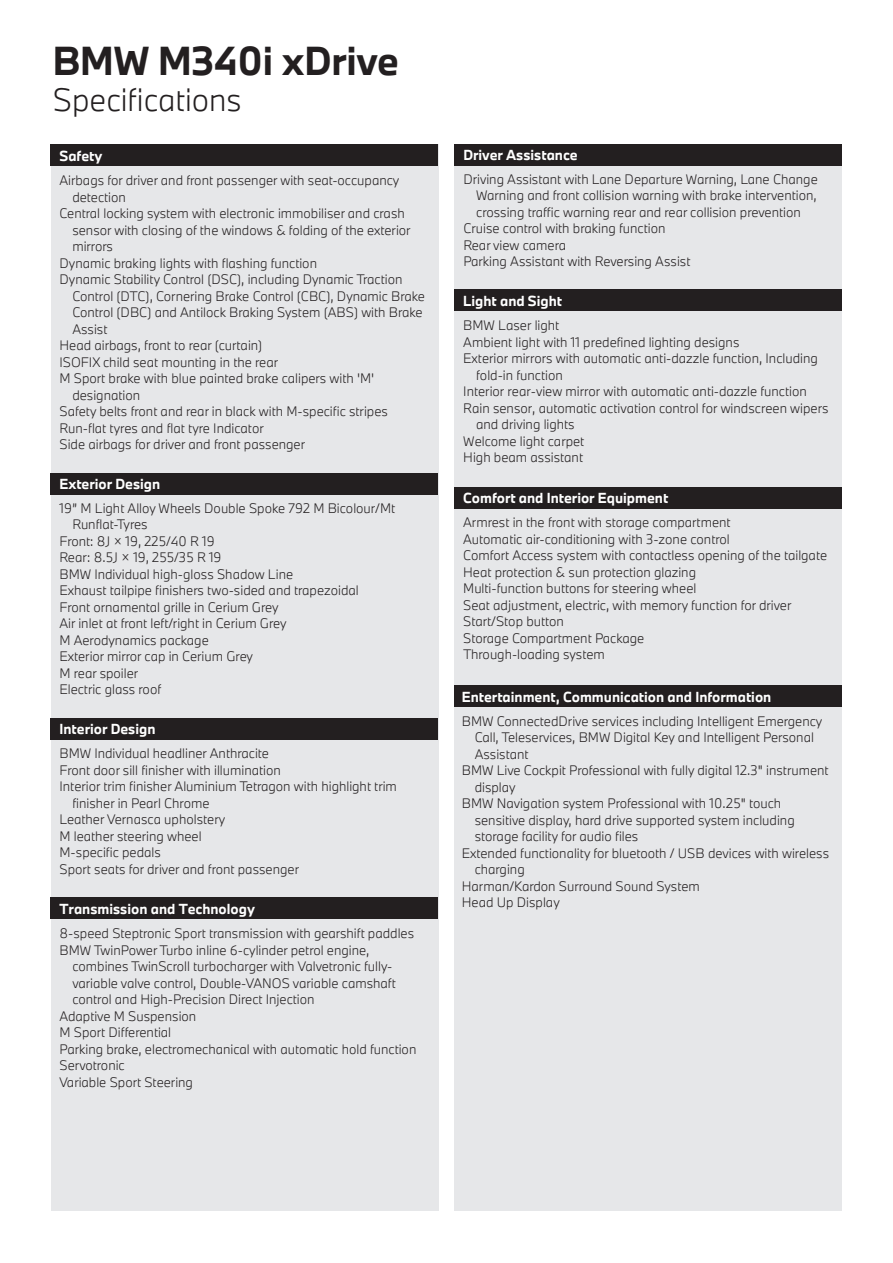
<style>
.page{position:relative;width:893px;height:1263px;background:#fff}
.page>*{position:absolute;margin:0;border:0;box-sizing:border-box;transform-origin:0 0}
.t1{font:700 37.5px "BMW Type Next";color:#231f20}
.t2{font:300 30px "BMW Type Next";color:#231f20}
.t3{font:700 13.5px "BMW Type Next";color:#fff}
.t4{font:300 12.75px/16.5px "BMW Type Next";color:#231f20}
</style>
<div class="page">
<div style="left:51px;top:144px;width:387px;height:1066px;background:#e6e7e9"></div>
<div style="left:455px;top:144px;width:387px;height:1066px;background:#e6e7e9"></div>
<div style="left:51px;top:144px;width:387px;height:22px;background:#231f20"></div>
<div style="left:455px;top:289px;width:387px;height:22px;background:#231f20"></div>
<div style="left:51px;top:718px;width:387px;height:22px;background:#231f20"></div>
<div style="left:51px;top:897px;width:387px;height:22px;background:#231f20"></div>
<div style="left:51px;top:473px;width:387px;height:22px;background:#231f20"></div>
<div style="left:455px;top:487px;width:387px;height:22px;background:#231f20"></div>
<div style="left:455px;top:685px;width:387px;height:22px;background:#231f20"></div>
<div style="left:455px;top:144px;width:387px;height:22px;background:#231f20"></div>
<h1 class="t1" style="left:53px;top:35px;width:348px">BMW M340i xDrive</h1>
<h2 class="t2" style="left:53px;top:79px;width:191px">Specifications</h2>
<p class="t3" style="left:59px;top:147px;width:44px">Safety</p>
<p class="t4" style="left:59px;top:172px;width:341px">Airbags for driver and front passenger with seat-occupancy</p>
<p class="t4" style="left:72px;top:188px;width:55px">detection</p>
<p class="t4" style="left:59px;top:205px;width:347px">Central locking system with electronic immobiliser and crash</p>
<p class="t4" style="left:72px;top:221px;width:340px">sensor with closing of the windows &amp; folding of the exterior</p>
<p class="t4" style="left:72px;top:238px;width:42px">mirrors</p>
<p class="t4" style="left:59px;top:254px;width:259px">Dynamic braking lights with flashing function</p>
<p class="t4" style="left:59px;top:271px;width:344px">Dynamic Stability Control (DSC), including Dynamic Traction</p>
<p class="t4" style="left:72px;top:287px;width:354px">Control (DTC), Cornering Brake Control (CBC), Dynamic Brake</p>
<p class="t4" style="left:72px;top:304px;width:352px">Control (DBC) and Antilock Braking System (ABS) with Brake</p>
<p class="t4" style="left:72px;top:320px;width:37px">Assist</p>
<p class="t4" style="left:59px;top:337px;width:204px">Head airbags, front to rear (curtain)</p>
<p class="t4" style="left:59px;top:353px;width:220px">ISOFIX child seat mounting in the rear</p>
<p class="t4" style="left:59px;top:370px;width:316px">M Sport brake with blue painted brake calipers with 'M'</p>
<p class="t4" style="left:72px;top:386px;width:69px">designation</p>
<p class="t4" style="left:59px;top:403px;width:330px">Safety belts front and rear in black with M-specific stripes</p>
<p class="t4" style="left:59px;top:419px;width:206px">Run-flat tyres and flat tyre Indicator</p>
<p class="t4" style="left:59px;top:436px;width:247px">Side airbags for driver and front passenger</p>
<p class="t3" style="left:59px;top:474px;width:102px">Exterior Design</p>
<p class="t4" style="left:59px;top:499px;width:337px">19” M Light Alloy Wheels Double Spoke 792 M Bicolour/Mt</p>
<p class="t4" style="left:72px;top:516px;width:77px">Runflat-Tyres</p>
<p class="t4" style="left:59px;top:532px;width:157px">Front: 8J × 19, 225/40 R 19</p>
<p class="t4" style="left:59px;top:549px;width:164px">Rear: 8.5J × 19, 255/35 R 19</p>
<p class="t4" style="left:59px;top:565px;width:235px">BMW Individual high-gloss Shadow Line</p>
<p class="t4" style="left:59px;top:582px;width:301px">Exhaust tailpipe finishers two-sided and trapezoidal</p>
<p class="t4" style="left:59px;top:598px;width:221px">Front ornamental grille in Cerium Grey</p>
<p class="t4" style="left:59px;top:615px;width:229px">Air inlet at front left/right in Cerium Grey</p>
<p class="t4" style="left:59px;top:631px;width:151px">M Aerodynamics package</p>
<p class="t4" style="left:59px;top:648px;width:195px">Exterior mirror cap in Cerium Grey</p>
<p class="t4" style="left:59px;top:664px;width:80px">M rear spoiler</p>
<p class="t4" style="left:59px;top:681px;width:103px">Electric glass roof</p>
<p class="t3" style="left:59px;top:720px;width:98px">Interior Design</p>
<p class="t4" style="left:59px;top:745px;width:211px">BMW Individual headliner Anthracite</p>
<p class="t4" style="left:59px;top:761px;width:223px">Front door sill finisher with illumination</p>
<p class="t4" style="left:59px;top:778px;width:339px">Interior trim finisher Aluminium Tetragon with highlight trim</p>
<p class="t4" style="left:72px;top:794px;width:139px">finisher in Pearl Chrome</p>
<p class="t4" style="left:59px;top:811px;width:167px">Leather Vernasca upholstery</p>
<p class="t4" style="left:59px;top:827px;width:144px">M leather steering wheel</p>
<p class="t4" style="left:59px;top:844px;width:103px">M-specific pedals</p>
<p class="t4" style="left:59px;top:860px;width:241px">Sport seats for driver and front passenger</p>
<p class="t3" style="left:59px;top:900px;width:197px">Transmission and Technology</p>
<p class="t4" style="left:59px;top:925px;width:356px">8-speed Steptronic Sport transmission with gearshift paddles</p>
<p class="t4" style="left:59px;top:941px;width:312px">BMW TwinPower Turbo inline 6-cylinder petrol engine,</p>
<p class="t4" style="left:72px;top:958px;width:321px">combines TwinScroll turbocharger with Valvetronic fully-</p>
<p class="t4" style="left:72px;top:974px;width:325px">variable valve control, Double-VANOS variable camshaft</p>
<p class="t4" style="left:72px;top:991px;width:244px">control and High-Precision Direct Injection</p>
<p class="t4" style="left:59px;top:1007px;width:138px">Adaptive M Suspension</p>
<p class="t4" style="left:59px;top:1024px;width:113px">M Sport Differential</p>
<p class="t4" style="left:59px;top:1040px;width:358px">Parking brake, electromechanical with automatic hold function</p>
<p class="t4" style="left:59px;top:1057px;width:67px">Servotronic</p>
<p class="t4" style="left:59px;top:1073px;width:135px">Variable Sport Steering</p>
<p class="t3" style="left:463px;top:145px;width:116px">Driver Assistance</p>
<p class="t4" style="left:463px;top:171px;width:356px">Driving Assistant with Lane Departure Warning, Lane Change</p>
<p class="t4" style="left:476px;top:187px;width:342px">Warning and front collision warning with brake intervention,</p>
<p class="t4" style="left:476px;top:204px;width:326px">crossing traffic warning rear and rear collision prevention</p>
<p class="t4" style="left:463px;top:220px;width:204px">Cruise control with braking function</p>
<p class="t4" style="left:463px;top:237px;width:104px">Rear view camera</p>
<p class="t4" style="left:463px;top:253px;width:229px">Parking Assistant with Reversing Assist</p>
<p class="t3" style="left:463px;top:292px;width:100px">Light and Sight</p>
<p class="t4" style="left:463px;top:317px;width:98px">BMW Laser light</p>
<p class="t4" style="left:463px;top:334px;width:278px">Ambient light with 11 predefined lighting designs</p>
<p class="t4" style="left:463px;top:350px;width:356px">Exterior mirrors with automatic anti-dazzle function, Including</p>
<p class="t4" style="left:476px;top:367px;width:88px">fold-in function</p>
<p class="t4" style="left:463px;top:383px;width:345px">Interior rear-view mirror with automatic anti-dazzle function</p>
<p class="t4" style="left:463px;top:400px;width:367px">Rain sensor, automatic activation control for windscreen wipers</p>
<p class="t4" style="left:476px;top:416px;width:100px">and driving lights</p>
<p class="t4" style="left:463px;top:433px;width:123px">Welcome light carpet</p>
<p class="t4" style="left:463px;top:449px;width:121px">High beam assistant</p>
<p class="t3" style="left:463px;top:489px;width:207px">Comfort and Interior Equipment</p>
<p class="t4" style="left:463px;top:514px;width:365px">Armrest in the front with storage compartment<br>Automatic air-conditioning with 3-zone control<br>Comfort Access system with contactless opening of the tailgate Heat protection &amp; sun protection glazing<br>Multi-function buttons for steering wheel<br>Seat adjustment, electric, with memory function for driver Start/Stop button<br>Storage Compartment Package<br>Through-loading system</p>
<p class="t3" style="left:462px;top:687px;width:311px">Entertainment, Communication and Information</p>
<p class="t4" style="left:462px;top:712px;width:362px">BMW ConnectedDrive services including Intelligent Emergency</p>
<p class="t4" style="left:475px;top:729px;width:341px">Call, Teleservices, BMW Digital Key and Intelligent Personal</p>
<p class="t4" style="left:475px;top:745px;width:55px">Assistant</p>
<p class="t4" style="left:462px;top:762px;width:368px">BMW Live Cockpit Professional with fully digital 12.3" instrument</p>
<p class="t4" style="left:475px;top:778px;width:42px">display</p>
<p class="t4" style="left:462px;top:795px;width:321px">BMW Navigation system Professional with 10.25" touch</p>
<p class="t4" style="left:475px;top:811px;width:322px">sensitive display, hard drive supported system including</p>
<p class="t4" style="left:475px;top:828px;width:165px">storage facility for audio files</p>
<p class="t4" style="left:462px;top:844px;width:369px">Extended functionality for bluetooth / USB devices with wireless</p>
<p class="t4" style="left:475px;top:861px;width:52px">charging</p>
<p class="t4" style="left:462px;top:877px;width:240px">Harman/Kardon Surround Sound System</p>
<p class="t4" style="left:462px;top:894px;width:99px">Head Up Display</p>
</div>
